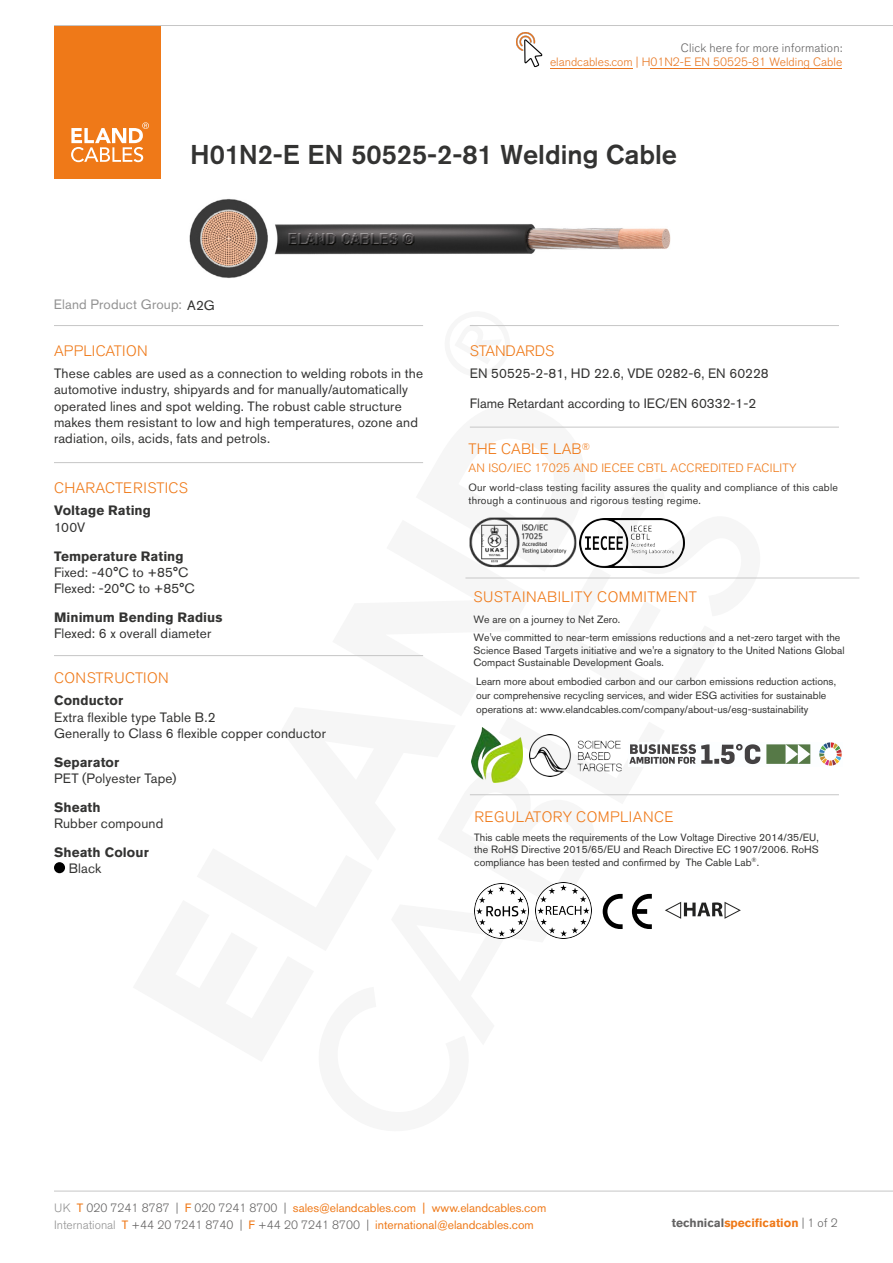
<style>
.page{position:relative;width:893px;height:1263px;background:#fff}
.page>*{position:absolute;margin:0;border:0;box-sizing:border-box;transform-origin:0 0}
.t1{font:500 27px "Akzidenz Grotesk BE";color:#333332}
.t2{font:300 15px "Akzidenz Grotesk BE";letter-spacing:.03em;color:#ef7918}
.t3{font:300 15px "Akzidenz Grotesk BE";letter-spacing:.01em;color:#ef7918}
.t4{font:300 15px "Akzidenz Grotesk BE";letter-spacing:-.01em;color:#ef7918}
.t5{font:13.5px/16.2px "Akzidenz Grotesk BE";letter-spacing:.01em;color:#333332}
.t6{font:700 13.5px "Akzidenz Grotesk BE";letter-spacing:.005em;color:#333332}
.t7{font:13.5px "Akzidenz Grotesk BE";letter-spacing:.01em;color:#929292}
.t8{font:12px/17.5px "Akzidenz Grotesk BE";color:#ef7918}
.t9{font:300 12px "Akzidenz Grotesk BE";color:#e87722}
.t10{font:300 12px "Akzidenz Grotesk BE";letter-spacing:.015em;color:#ef7918}
.t11{font:300 12px "Akzidenz Grotesk BE";letter-spacing:.015em;color:#646363}
.t12{font:700 12px "Akzidenz Grotesk BE";color:#ef7918}
.t13{font:10.5px/13.6px "Akzidenz Grotesk BE";color:#333332}
.t14{font:10.5px/12.8px "Akzidenz Grotesk BE";letter-spacing:.02em;color:#333332}
.s1{color:#333332}
.s2{font-weight:300;color:#929292}
.s3{font-weight:300;color:#646363}
.s4{color:#646363}
</style>
<div class="page">
<div style="left:54px;top:26px;width:106px;height:153px;background:#ef7918"></div>
<svg style="left:71px;top:122px;width:78px;height:40px"></svg>
<hr style="left:54px;top:25px;width:839px;height:1px;background:#c6c6c6">
<hr style="left:54px;top:1191px;width:839px;height:1px;background:#c6c6c6">
<hr style="left:651px;top:68px;width:191px;height:1px;background:#e87722">
<hr style="left:550px;top:68px;width:82px;height:1px;background:#e87722">
<hr style="left:54px;top:325px;width:369px;height:1px;background:#c6c6c6">
<hr style="left:54px;top:462px;width:369px;height:1px;background:#c6c6c6">
<hr style="left:54px;top:655px;width:369px;height:1px;background:#c6c6c6">
<div style="left:54px;top:862px;width:11px;height:11px;background:#000;border-radius:50%"></div>
<hr style="left:470px;top:325px;width:369px;height:1px;background:#c6c6c6">
<hr style="left:470px;top:427px;width:369px;height:1px;background:#c6c6c6">
<hr style="left:470px;top:794px;width:369px;height:1px;background:#c6c6c6">
<img style="left:189px;top:199px;width:482px;height:79px">
<img style="left:516px;top:32px;width:27px;height:36px">
<img style="left:587px;top:518px;width:98px;height:49px">
<img style="left:469px;top:517px;width:118px;height:51px">
<hr style="left:465px;top:578px;width:394px;height:1px;background:#c6c6c6">
<img style="left:472px;top:728px;width:50px;height:54px">
<img style="left:629px;top:742px;width:213px;height:24px">
<img style="left:529px;top:734px;width:92px;height:42px">
<svg style="left:665px;top:902px;width:76px;height:17px"></svg>
<svg style="left:603px;top:894px;width:20px;height:35px"></svg>
<svg style="left:632px;top:894px;width:20px;height:35px"></svg>
<img style="left:474px;top:884px;width:55px;height:54px">
<img style="left:535px;top:883px;width:56px;height:56px">
<p class="t11" style="left:681px;top:41px;width:163px">Click here for more information:</p>
<p class="t9" style="left:550px;top:55px;width:294px">elandcables.com | H01N2-E EN 50525-81 Welding Cable</p>
<h1 class="t1" style="left:190px;top:138px;width:488px">H01N2-E EN 50525-2-81 Welding Cable</h1>
<p class="t7" style="left:54px;top:296px;width:162px">Eland Product Group: <span class="s1">A2G</span></p>
<h2 class="t2" style="left:54px;top:342px;width:95px">APPLICATION</h2>
<p class="t5" style="left:54px;top:365px;width:371px">These cables are used as a connection to welding robots in the automotive industry, shipyards and for manually/automatically operated lines and spot welding. The robust cable structure makes them resistant to low and high temperatures, ozone and radiation, oils, acids, fats and petrols.</p>
<h2 class="t3" style="left:54px;top:479px;width:135px">CHARACTERISTICS</h2>
<p class="t6" style="left:54px;top:503px;width:99px">Voltage Rating</p>
<p class="t5" style="left:54px;top:519px;width:33px">100V</p>
<p class="t6" style="left:54px;top:548px;width:131px">Temperature Rating</p>
<p class="t5" style="left:54px;top:564px;width:142px">Fixed: -40°C to +85°C<br>Flexed: -20°C to +85°C</p>
<p class="t6" style="left:54px;top:609px;width:170px">Minimum Bending Radius</p>
<p class="t5" style="left:54px;top:625px;width:159px">Flexed: 6 x overall diameter</p>
<h2 class="t2" style="left:54px;top:669px;width:116px">CONSTRUCTION</h2>
<p class="t6" style="left:54px;top:693px;width:71px">Conductor</p>
<p class="t5" style="left:54px;top:709px;width:273px">Extra flexible type Table B.2<br>Generally to Class 6 flexible copper conductor</p>
<p class="t6" style="left:54px;top:754px;width:67px">Separator</p>
<p class="t5" style="left:54px;top:770px;width:124px">PET (Polyester Tape)</p>
<p class="t6" style="left:54px;top:799px;width:48px">Sheath</p>
<p class="t5" style="left:54px;top:815px;width:111px">Rubber compound</p>
<p class="t6" style="left:54px;top:844px;width:96px">Sheath Colour</p>
<p class="t5" style="left:69px;top:860px;width:34px">Black</p>
<h2 class="t4" style="left:470px;top:342px;width:86px">STANDARDS</h2>
<p class="t5" style="left:470px;top:365px;width:300px">EN 50525-2-81, HD 22.6, VDE 0282-6, EN 60228</p>
<p class="t5" style="left:470px;top:395px;width:288px">Flame Retardant according to IEC/EN 60332-1-2</p>
<h2 class="t3" style="left:469px;top:441px;width:123px">THE CABLE LAB<sup>®</sup></h2>
<p class="t10" style="left:469px;top:461px;width:330px">AN ISO/IEC 17025 AND IECEE CBTL ACCREDITED FACILITY</p>
<p class="t14" style="left:468px;top:481px;width:371px">Our world-class testing facility assures the quality and compliance of this cable through a continuous and rigorous testing regime.</p>
<h2 class="t2" style="left:473px;top:588px;width:225px">SUSTAINABILITY COMMITMENT</h2>
<p class="t13" style="left:474px;top:610px;width:368px;line-height:18.1px">We are on a journey to Net Zero.<br>We've committed to near-term emissions reductions and a net-zero target with the</p>
<p class="t13" style="left:474px;top:644px;width:372px;line-height:12.6px">Science Based Targets initiative and we're a signatory to the United Nations Global<br>Compact Sustainable Development Goals.</p>
<p class="t13" style="left:476px;top:675px;width:361px">Learn more about embodied carbon and our carbon emissions reduction actions, our comprehensive recycling services, and wider ESG activities for sustainable operations at: www.elandcables.com/company/about-us/esg-sustainability</p>
<h2 class="t2" style="left:474px;top:808px;width:201px">REGULATORY COMPLIANCE</h2>
<p class="t13" style="left:474px;top:830px;width:346px;line-height:12.8px;text-align:justify">This cable meets the requirements of the Low Voltage Directive 2014/35/EU, the RoHS Directive 2015/65/EU and Reach Directive EC 1907/2006. RoHS compliance has been tested and confirmed by The Cable Lab<sup>®</sup>.</p>
<p class="t8" style="left:54px;top:1199px;width:494px"><span class="s2">UK</span> T <span class="s3">020 7241 8787 |</span> F <span class="s3">020 7241 8700 |</span> sales@elandcables.com | www.elandcables.com<br><span class="s2">International</span> T <span class="s3">+44 20 7241 8740 |</span> F <span class="s3">+44 20 7241 8700 |</span> international@elandcables.com</p>
<p class="t12" style="left:672px;top:1216px;width:167px"><span class="s4">technical</span>specification <span class="s3">| 1 of 2</span></p>
</div>
